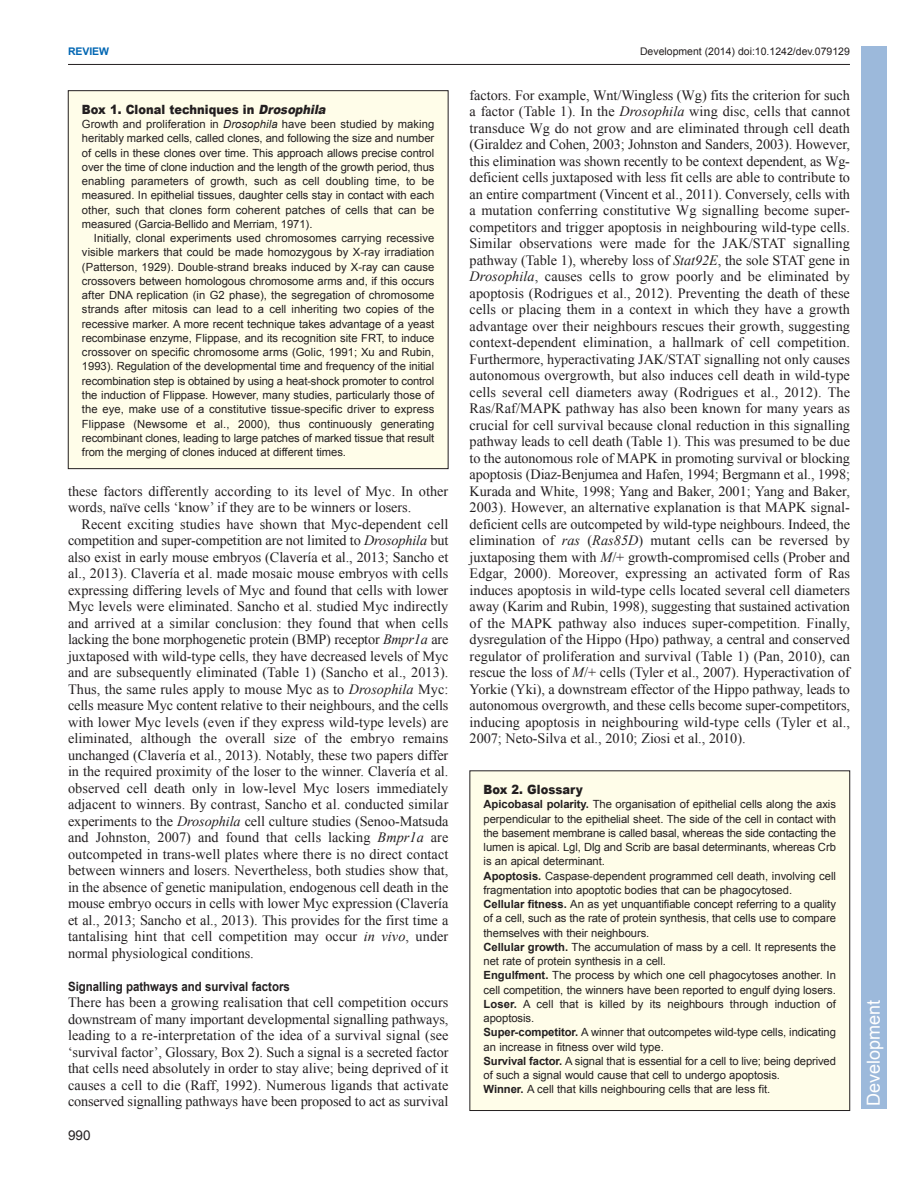
<style>
.page{position:relative;width:918px;height:1188px;background:#fff}
.page>*{position:absolute;margin:0;border:0;box-sizing:border-box;transform-origin:0 0}
.t1{font:18px "Arial";color:#fff}
.t2{font:14.25px/16.5px "Times New Roman";letter-spacing:-.005em;color:#231f20;text-align:justify}
.t3{font:13.5px "Arial";color:#231f20}
.t4{font:900 12.75px "Arial";color:#231f20;scale:.9 1}
.t5{font:700 12.75px "Arial";color:#231f20;scale:.9 1}
.t6{font:11.25px/14.2px "Arial";letter-spacing:-.005em;color:#231f20;text-align:justify}
.t7{font:10.5px "Arial";color:#231f20}
.t8{font:700 10.5px "Arial";letter-spacing:-.005em;color:#0166b3}
.s1{font-style:italic}
.s2{font-weight:700}
</style>
<div class="page">
<hr style="left:68px;top:64px;width:782px;height:1px;background:#231f20">
<div style="left:68px;top:91px;width:380px;height:378px;background:#fffde9"></div>
<div style="left:68px;top:90px;width:380px;height:379px;border:1px solid #231f20"></div>
<div style="left:470px;top:771px;width:380px;height:340px;background:#fffde9"></div>
<div style="left:470px;top:771px;width:380px;height:340px;border:1px solid #231f20"></div>
<div style="left:861px;top:46px;width:25px;height:1063px;background:#9cb9db"></div>
<p class="t8" style="left:68px;top:45px;width:43px">REVIEW</p>
<p class="t7" style="left:640px;top:45px;width:211px">Development (2014) doi:10.1242/dev.079129</p>
<p class="t4" style="left:82px;top:100px;width:275px">Box 1. Clonal techniques in <span class="s1">Drosophila</span></p>
<p class="t6" style="left:82px;top:117px;width:354px">Growth and proliferation in <span class="s1">Drosophila</span> have been studied by making heritably marked cells, called clones, and following the size and number of cells in these clones over time. This approach allows precise control over the time of clone induction and the length of the growth period, thus enabling parameters of growth, such as cell doubling time, to be measured. In epithelial tissues, daughter cells stay in contact with each other, such that clones form coherent patches of cells that can be measured (Garcia-Bellido and Merriam, 1971).</p>
<p class="t6" style="left:82px;top:231px;width:354px;text-indent:12px">Initially, clonal experiments used chromosomes carrying recessive visible markers that could be made homozygous by X-ray irradiation (Patterson, 1929). Double-strand breaks induced by X-ray can cause crossovers between homologous chromosome arms and, if this occurs after DNA replication (in G2 phase), the segregation of chromosome strands after mitosis can lead to a cell inheriting two copies of the recessive marker. A more recent technique takes advantage of a yeast recombinase enzyme, Flippase, and its recognition site FRT, to induce crossover on specific chromosome arms (Golic, 1991; Xu and Rubin, 1993). Regulation of the developmental time and frequency of the initial recombination step is obtained by using a heat-shock promoter to control the induction of Flippase. However, many studies, particularly those of the eye, make use of a constitutive tissue-specific driver to express Flippase (Newsome et al., 2000), thus continuously generating recombinant clones, leading to large patches of marked tissue that result from the merging of clones induced at different times.</p>
<p class="t2" style="left:68px;top:483px;width:382px">these factors differently according to its level of Myc. In other words, naïve cells ‘know’ if they are to be winners or losers.</p>
<p class="t2" style="left:68px;top:516px;width:382px;text-indent:13px">Recent exciting studies have shown that Myc-dependent cell competition and super-competition are not limited to <span class="s1">Drosophila</span> but also exist in early mouse embryos (Clavería et al., 2013; Sancho et al., 2013). Clavería et al. made mosaic mouse embryos with cells expressing differing levels of Myc and found that cells with lower Myc levels were eliminated. Sancho et al. studied Myc indirectly and arrived at a similar conclusion: they found that when cells lacking the bone morphogenetic protein (BMP) receptor <span class="s1">Bmpr1a</span> are juxtaposed with wild-type cells, they have decreased levels of Myc and are subsequently eliminated (Table 1) (Sancho et al., 2013).<br>Thus, the same rules apply to mouse Myc as to <span class="s1">Drosophila</span> Myc: cells measure Myc content relative to their neighbours, and the cells with lower Myc levels (even if they express wild-type levels) are eliminated, although the overall size of the embryo remains unchanged (Clavería et al., 2013). Notably, these two papers differ in the required proximity of the loser to the winner. Clavería et al. observed cell death only in low-level Myc losers immediately adjacent to winners. By contrast, Sancho et al. conducted similar experiments to the <span class="s1">Drosophila</span> cell culture studies (Senoo-Matsuda and Johnston, 2007) and found that cells lacking <span class="s1">Bmpr1a</span> are outcompeted in trans-well plates where there is no direct contact between winners and losers. Nevertheless, both studies show that, in the absence of genetic manipulation, endogenous cell death in the mouse embryo occurs in cells with lower Myc expression (Clavería et al., 2013; Sancho et al., 2013). This provides for the first time a tantalising hint that cell competition may occur <span class="s1">in vivo</span>, under normal physiological conditions.</p>
<p class="t5" style="left:68px;top:979px;width:248px">Signalling pathways and survival factors</p>
<p class="t2" style="left:68px;top:994px;width:382px">There has been a growing realisation that cell competition occurs downstream of many important developmental signalling pathways, leading to a re-interpretation of the idea of a survival signal (see ‘survival factor’, Glossary, Box 2). Such a signal is a secreted factor that cells need absolutely in order to stay alive; being deprived of it causes a cell to die (Raff, 1992). Numerous ligands that activate conserved signalling pathways have been proposed to act as survival</p>
<p class="t3" style="left:68px;top:1128px;width:24px">990</p>
<p class="t2" style="left:470px;top:87px;width:382px">factors. For example, Wnt/Wingless (Wg) fits the criterion for such a factor (Table 1). In the <span class="s1">Drosophila</span> wing disc, cells that cannot transduce Wg do not grow and are eliminated through cell death (Giraldez and Cohen, 2003; Johnston and Sanders, 2003). However, this elimination was shown recently to be context dependent, as Wg&shy;deficient cells juxtaposed with less fit cells are able to contribute to an entire compartment (Vincent et al., 2011). Conversely, cells with a mutation conferring constitutive Wg signalling become super&shy;competitors and trigger apoptosis in neighbouring wild-type cells.<br>Similar observations were made for the JAK/STAT signalling pathway (Table 1), whereby loss of <span class="s1">Stat92E</span>, the sole STAT gene in <span class="s1">Drosophila</span>, causes cells to grow poorly and be eliminated by apoptosis (Rodrigues et al., 2012). Preventing the death of these cells or placing them in a context in which they have a growth advantage over their neighbours rescues their growth, suggesting context-dependent elimination, a hallmark of cell competition.<br>Furthermore, hyperactivating JAK/STAT signalling not only causes autonomous overgrowth, but also induces cell death in wild-type cells several cell diameters away (Rodrigues et al., 2012). The Ras/Raf/MAPK pathway has also been known for many years as crucial for cell survival because clonal reduction in this signalling pathway leads to cell death (Table 1). This was presumed to be due to the autonomous role of MAPK in promoting survival or blocking apoptosis (Diaz-Benjumea and Hafen, 1994; Bergmann et al., 1998; Kurada and White, 1998; Yang and Baker, 2001; Yang and Baker, 2003). However, an alternative explanation is that MAPK signal&shy;deficient cells are outcompeted by wild-type neighbours. Indeed, the elimination of <span class="s1">ras</span> (<span class="s1">Ras85D</span>) mutant cells can be reversed by juxtaposing them with <span class="s1">M</span>/+ growth-compromised cells (Prober and Edgar, 2000). Moreover, expressing an activated form of Ras induces apoptosis in wild-type cells located several cell diameters away (Karim and Rubin, 1998), suggesting that sustained activation of the MAPK pathway also induces super-competition. Finally, dysregulation of the Hippo (Hpo) pathway, a central and conserved regulator of proliferation and survival (Table 1) (Pan, 2010), can rescue the loss of <span class="s1">M</span>/+ cells (Tyler et al., 2007). Hyperactivation of Yorkie (Yki), a downstream effector of the Hippo pathway, leads to autonomous overgrowth, and these cells become super-competitors, inducing apoptosis in neighbouring wild-type cells (Tyler et al., 2007; Neto-Silva et al., 2010; Ziosi et al., 2010).</p>
<p class="t4" style="left:484px;top:780px;width:112px">Box 2. Glossary</p>
<p class="t6" style="left:484px;top:797px;width:354px;text-align:left"><span class="s2">Apicobasal polarity.</span> The organisation of epithelial cells along the axis perpendicular to the epithelial sheet. The side of the cell in contact with the basement membrane is called basal, whereas the side contacting the lumen is apical. Lgl, Dlg and Scrib are basal determinants, whereas Crb is an apical determinant.<br><span class="s2">Apoptosis.</span> Caspase-dependent programmed cell death, involving cell fragmentation into apoptotic bodies that can be phagocytosed.<br><span class="s2">Cellular fitness.</span> An as yet unquantifiable concept referring to a quality of a cell, such as the rate of protein synthesis, that cells use to compare themselves with their neighbours.<br><span class="s2">Cellular growth.</span> The accumulation of mass by a cell. It represents the net rate of protein synthesis in a cell.<br><span class="s2">Engulfment.</span> The process by which one cell phagocytoses another. In cell competition, the winners have been reported to engulf dying losers.<br><span class="s2">Loser.</span> A cell that is killed by its neighbours through induction of apoptosis.<br><span class="s2">Super-competitor.</span> A winner that outcompetes wild-type cells, indicating an increase in fitness over wild type.<br><span class="s2">Survival factor.</span> A signal that is essential for a cell to live; being deprived of such a signal would cause that cell to undergo apoptosis.<br><span class="s2">Winner.</span> A cell that kills neighbouring cells that are less fit.</p>
<p class="t1" style="left:862px;top:1106px;width:108px;rotate:-90deg">Development</p>
</div>
